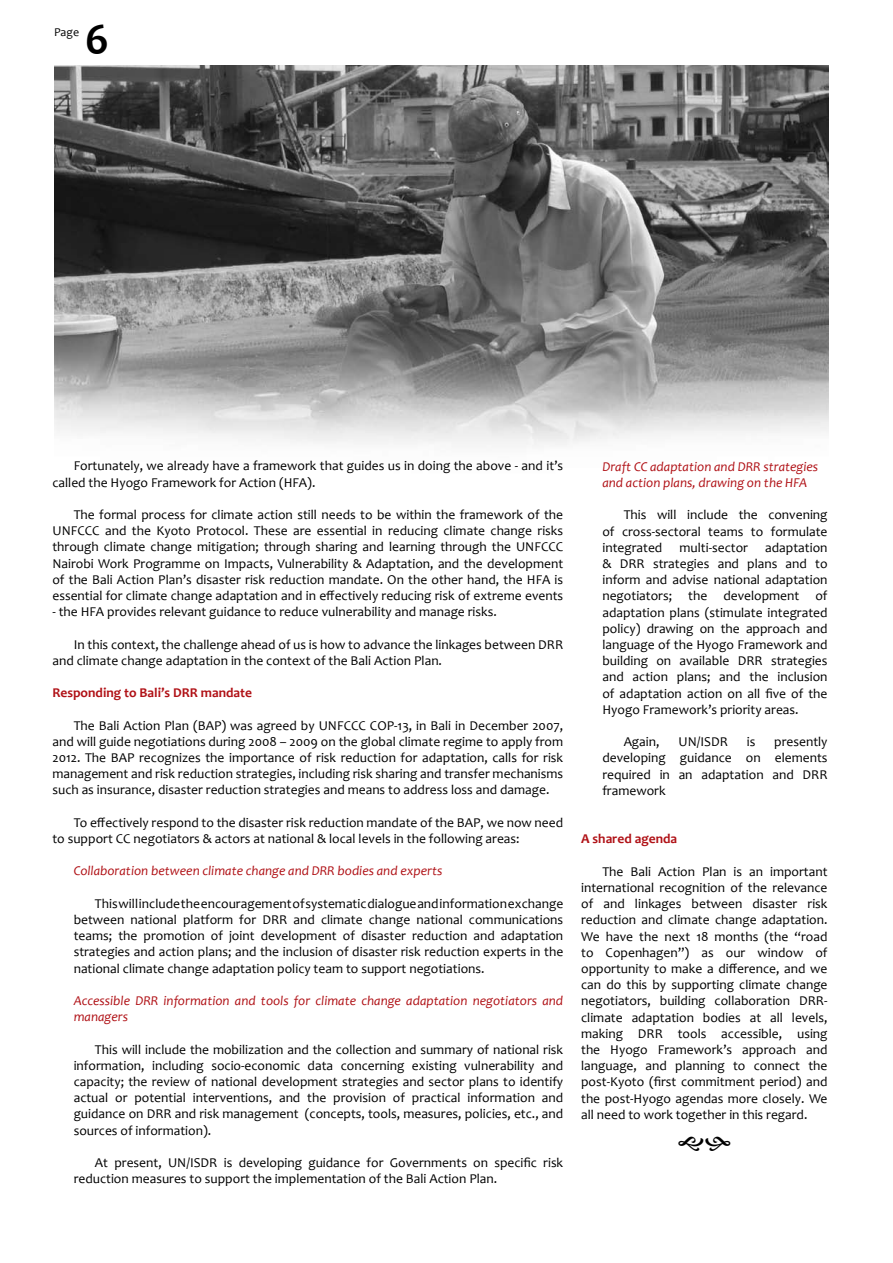
<style>
.page{position:relative;width:893px;height:1263px;background:#fff}
.page>*{position:absolute;margin:0;border:0;box-sizing:border-box;transform-origin:0 0}
.t1{font:700 45px "Candara";color:#000}
.t2{font:13.5px/16.2px "Candara";color:#000;text-align:justify}
.t3{font:italic 13.5px/16.2px "Candara";color:#b01116}
.t4{font:700 13.5px "Candara";color:#b01116}
.t5{font:12px "Candara";color:#000}
</style>
<div class="page">
<img style="left:54px;top:66px;width:774px;height:380px">
<p class="t5" style="left:54px;top:25px;width:27px">Page</p>
<h1 class="t1" style="left:85px;top:12px;width:25px">6</h1>
<p class="t2" style="left:52px;top:458px;width:512px;text-indent:21px">Fortunately, we already have a framework that guides us in doing the above - and it’s called the Hyogo Framework for Action (HFA).</p>
<p class="t2" style="left:52px;top:506px;width:512px;text-indent:21px">The formal process for climate action still needs to be within the framework of the UNFCCC and the Kyoto Protocol. These are essential in reducing climate change risks through climate change mitigation; through sharing and learning through the UNFCCC Nairobi Work Programme on Impacts, Vulnerability &amp; Adaptation, and the development of the Bali Action Plan’s disaster risk reduction mandate. On the other hand, the HFA is essential for climate change adaptation and in effectively reducing risk of extreme events</p>
<p class="t2" style="left:52px;top:604px;width:446px">- the HFA provides relevant guidance to reduce vulnerability and manage risks.</p>
<p class="t2" style="left:52px;top:636px;width:512px;text-indent:21px">In this context, the challenge ahead of us is how to advance the linkages between DRR and climate change adaptation in the context of the Bali Action Plan.</p>
<p class="t4" style="left:52px;top:685px;width:201px">Responding to Bali’s DRR mandate</p>
<p class="t2" style="left:52px;top:717px;width:512px;text-indent:21px">The Bali Action Plan (BAP) was agreed by UNFCCC COP-13, in Bali in December 2007, and will guide negotiations during 2008 – 2009 on the global climate regime to apply from 2012. The BAP recognizes the importance of risk reduction for adaptation, calls for risk management and risk reduction strategies, including risk sharing and transfer mechanisms such as insurance, disaster reduction strategies and means to address loss and damage.</p>
<p class="t2" style="left:52px;top:814px;width:512px;text-indent:21px">To effectively respond to the disaster risk reduction mandate of the BAP, we now need to support CC negotiators &amp; actors at national &amp; local levels in the following areas:</p>
<p class="t3" style="left:74px;top:863px;width:370px">Collaboration between climate change and DRR bodies and experts</p>
<p class="t2" style="left:74px;top:895px;width:491px;text-indent:21px">This will include the encouragement of systematic dialogue and information exchange between national platform for DRR and climate change national communications teams; the promotion of joint development of disaster reduction and adaptation strategies and action plans; and the inclusion of disaster risk reduction experts in the national climate change adaptation policy team to support negotiations.</p>
<p class="t3" style="left:74px;top:992px;width:491px">Accessible DRR information and tools for climate change adaptation negotiators and managers</p>
<p class="t2" style="left:74px;top:1041px;width:491px;text-indent:21px">This will include the mobilization and the collection and summary of national risk information, including socio-economic data concerning existing vulnerability and capacity; the review of national development strategies and sector plans to identify actual or potential interventions, and the provision of practical information and guidance on DRR and risk management (concepts, tools, measures, policies, etc., and sources of information).</p>
<p class="t2" style="left:74px;top:1154px;width:491px;text-indent:21px">At present, UN/ISDR is developing guidance for Governments on specific risk reduction measures to support the implementation of the Bali Action Plan.</p>
<p class="t3" style="left:602px;top:458px;width:217px">Draft CC adaptation and DRR strategies and action plans, drawing on the HFA</p>
<p class="t2" style="left:602px;top:507px;width:227px;text-indent:21px">This will include the convening of cross-sectoral teams to formulate integrated</p>
<p class="t2" style="left:680px;top:539px;width:70px">multi-sector</p>
<p class="t2" style="left:602px;top:539px;width:227px;text-indent:163px">adaptation &amp; DRR strategies and plans and to inform and advise national adaptation negotiators; the development of adaptation plans (stimulate integrated policy) drawing on the approach and language of the Hyogo Framework and building on available DRR strategies and action plans; and the inclusion of adaptation action on all five of the Hyogo Framework’s priority areas.</p>
<p class="t2" style="left:624px;top:734px;width:37px">Again,</p>
<p class="t2" style="left:678px;top:734px;width:51px">UN/ISDR</p>
<p class="t2" style="left:747px;top:734px;width:10px">is</p>
<p class="t2" style="left:602px;top:734px;width:227px;text-indent:172px">presently developing guidance on elements required in an adaptation and DRR framework</p>
<p class="t4" style="left:581px;top:831px;width:98px">A shared agenda</p>
<p class="t2" style="left:581px;top:863px;width:248px;text-indent:21px">The Bali Action Plan is an important international recognition of the relevance of and linkages between disaster risk reduction and climate change adaptation.<br>We have the next 18 months (the “road to Copenhagen”) as our window of opportunity to make a difference, and we can do this by supporting climate change negotiators, building collaboration DRR&shy;climate adaptation bodies at all levels, making DRR tools accessible, using the Hyogo Framework’s approach and language, and planning to connect the post-Kyoto (first commitment period) and the post-Hyogo agendas more closely. We all need to work together in this regard.</p>
</div>
